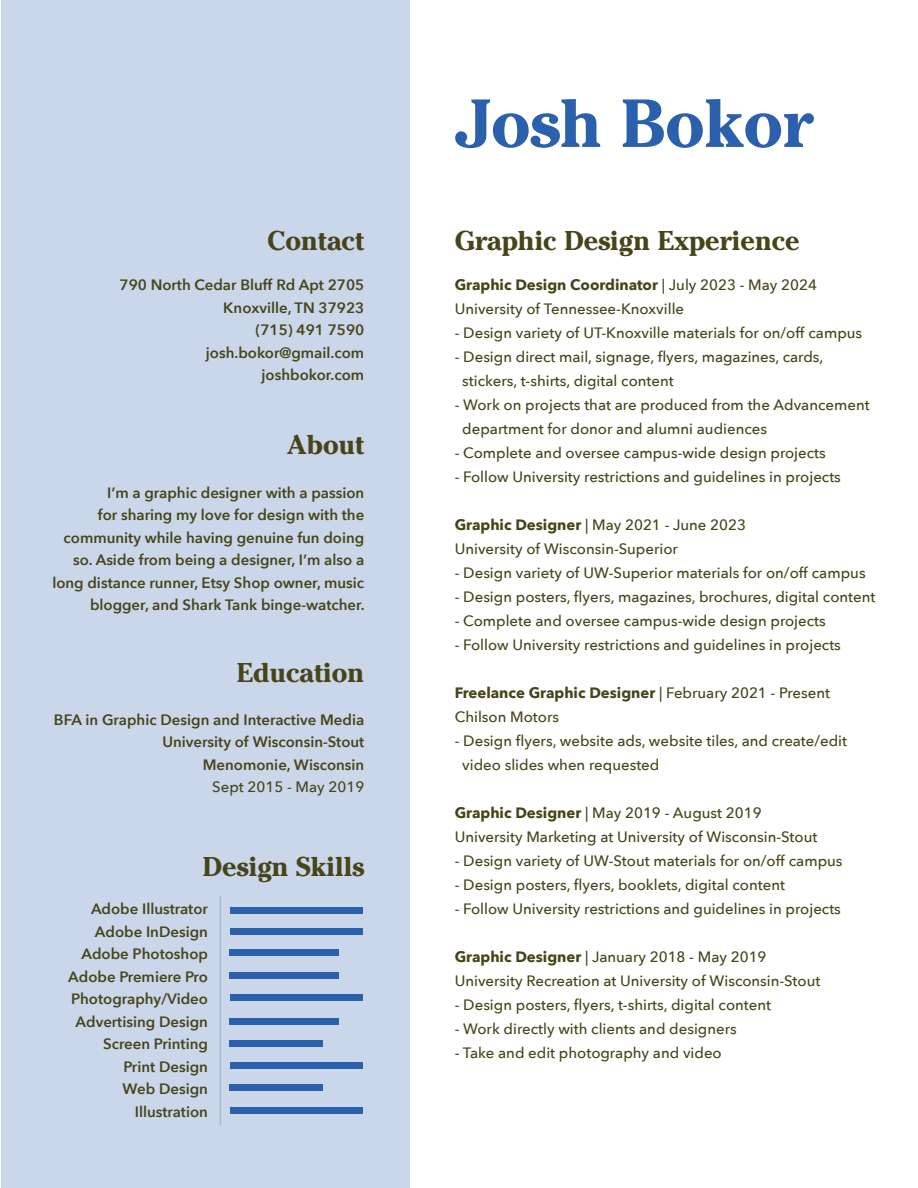
<style>
.page{position:relative;width:918px;height:1188px;background:#fff}
.page>*{position:absolute;margin:0;border:0;box-sizing:border-box;transform-origin:0 0}
.t1{font:700 67.5px "Cheltenham";color:#2b60ad}
.t2{font:700 27px "Cheltenham";color:#474419}
.t3{font:500 15px/24px "Avenir Next";color:#474419}
.t4{font:600 15px/22.5px "Avenir Next";color:#474419;text-align:right}
.s1{font-weight:700}
</style>
<div class="page">
<div style="left:1px;top:0;width:408px;height:1187px;background:#cad7ea"></div>
<div style="left:230px;top:928px;width:132px;height:7px;background:#2b60ad"></div>
<div style="left:230px;top:907px;width:132px;height:6px;background:#2b60ad"></div>
<div style="left:230px;top:950px;width:109px;height:6px;background:#2b60ad"></div>
<div style="left:230px;top:973px;width:109px;height:6px;background:#2b60ad"></div>
<div style="left:230px;top:995px;width:132px;height:6px;background:#2b60ad"></div>
<div style="left:230px;top:1018px;width:109px;height:6px;background:#2b60ad"></div>
<div style="left:230px;top:1041px;width:93px;height:6px;background:#2b60ad"></div>
<div style="left:230px;top:1085px;width:93px;height:6px;background:#2b60ad"></div>
<div style="left:230px;top:1062px;width:132px;height:7px;background:#2b60ad"></div>
<div style="left:230px;top:1107px;width:132px;height:7px;background:#2b60ad"></div>
<hr style="left:220px;top:896px;width:1px;height:230px;background:#2b60ad">
<h2 class="t2" style="left:268px;top:225px;width:98px">Contact</h2>
<p class="t4" style="left:120px;top:274px;width:246px">790 North Cedar Bluff Rd Apt 2705<br>Knoxville, TN 37923<br>(715) 491 7590 josh.bokor@gmail.com joshbokor.com</p>
<h2 class="t2" style="left:287px;top:429px;width:79px">About</h2>
<p class="t4" style="left:52px;top:481px;width:314px">I’m a graphic designer with a passion<br>for sharing my love for design with the community while having genuine fun doing so. Aside from being a designer, I’m also a long distance runner, Etsy Shop owner, music blogger, and Shark Tank binge-watcher.</p>
<h2 class="t2" style="left:237px;top:657px;width:129px">Education</h2>
<p class="t4" style="left:54px;top:708px;width:312px">BFA in Graphic Design and Interactive Media<br>University of Wisconsin-Stout<br>Menomonie, Wisconsin</p>
<p class="t3" style="left:212px;top:775px;width:154px">Sept 2015 - May 2019</p>
<h2 class="t2" style="left:203px;top:850px;width:163px">Design Skills</h2>
<p class="t4" style="left:68px;top:898px;width:141px">Adobe Illustrator<br>Adobe InDesign<br>Adobe Photoshop<br>Adobe Premiere Pro<br>Photography/Video<br>Advertising Design<br>Screen Printing<br>Print Design<br>Web Design<br>Illustration</p>
<h1 class="t1" style="left:455px;top:83px;width:359px">Josh Bokor</h1>
<h2 class="t2" style="left:455px;top:225px;width:347px">Graphic Design Experience</h2>
<p class="t3" style="left:455px;top:273px;width:364px"><span class="s1">Graphic Design Coordinator</span> | July 2023 - May 2024<br>University of Tennessee-Knoxville</p>
<p class="t3" style="left:455px;top:321px;width:409px">- Design variety of UT-Knoxville materials for on/off campus</p>
<p class="t3" style="left:462px;top:345px;width:363px;text-indent:-8px">- Design direct mail, signage, flyers, magazines, cards, stickers, t-shirts, digital content</p>
<p class="t3" style="left:462px;top:393px;width:409px;text-indent:-8px">- Work on projects that are produced from the Advancement department for donor and alumni audiences</p>
<p class="t3" style="left:455px;top:441px;width:373px">- Complete and oversee campus-wide design projects</p>
<p class="t3" style="left:455px;top:465px;width:388px">- Follow University restrictions and guidelines in projects</p>
<p class="t3" style="left:455px;top:513px;width:293px"><span class="s1">Graphic Designer</span> | May 2021 - June 2023<br>University of Wisconsin-Superior</p>
<p class="t3" style="left:455px;top:561px;width:412px">- Design variety of UW-Superior materials for on/off campus</p>
<p class="t3" style="left:455px;top:585px;width:422px">- Design posters, flyers, magazines, brochures, digital content</p>
<p class="t3" style="left:455px;top:609px;width:373px">- Complete and oversee campus-wide design projects</p>
<p class="t3" style="left:455px;top:633px;width:388px">- Follow University restrictions and guidelines in projects</p>
<p class="t3" style="left:455px;top:681px;width:377px"><span class="s1">Freelance Graphic Designer</span> | February 2021 - Present<br>Chilson Motors</p>
<p class="t3" style="left:462px;top:729px;width:386px;text-indent:-8px">- Design flyers, website ads, website tiles, and create/edit video slides when requested</p>
<p class="t3" style="left:455px;top:801px;width:364px"><span class="s1">Graphic Designer</span> | May 2019 - August 2019<br>University Marketing at University of Wisconsin-Stout</p>
<p class="t3" style="left:455px;top:849px;width:389px">- Design variety of UW-Stout materials for on/off campus</p>
<p class="t3" style="left:455px;top:873px;width:332px">- Design posters, flyers, booklets, digital content</p>
<p class="t3" style="left:455px;top:897px;width:388px">- Follow University restrictions and guidelines in projects</p>
<p class="t3" style="left:455px;top:945px;width:367px"><span class="s1">Graphic Designer</span> | January 2018 - May 2019<br>University Recreation at University of Wisconsin-Stout</p>
<p class="t3" style="left:455px;top:993px;width:318px">- Design posters, flyers, t-shirts, digital content</p>
<p class="t3" style="left:455px;top:1017px;width:284px">- Work directly with clients and designers</p>
<p class="t3" style="left:455px;top:1041px;width:268px">- Take and edit photography and video</p>
</div>
